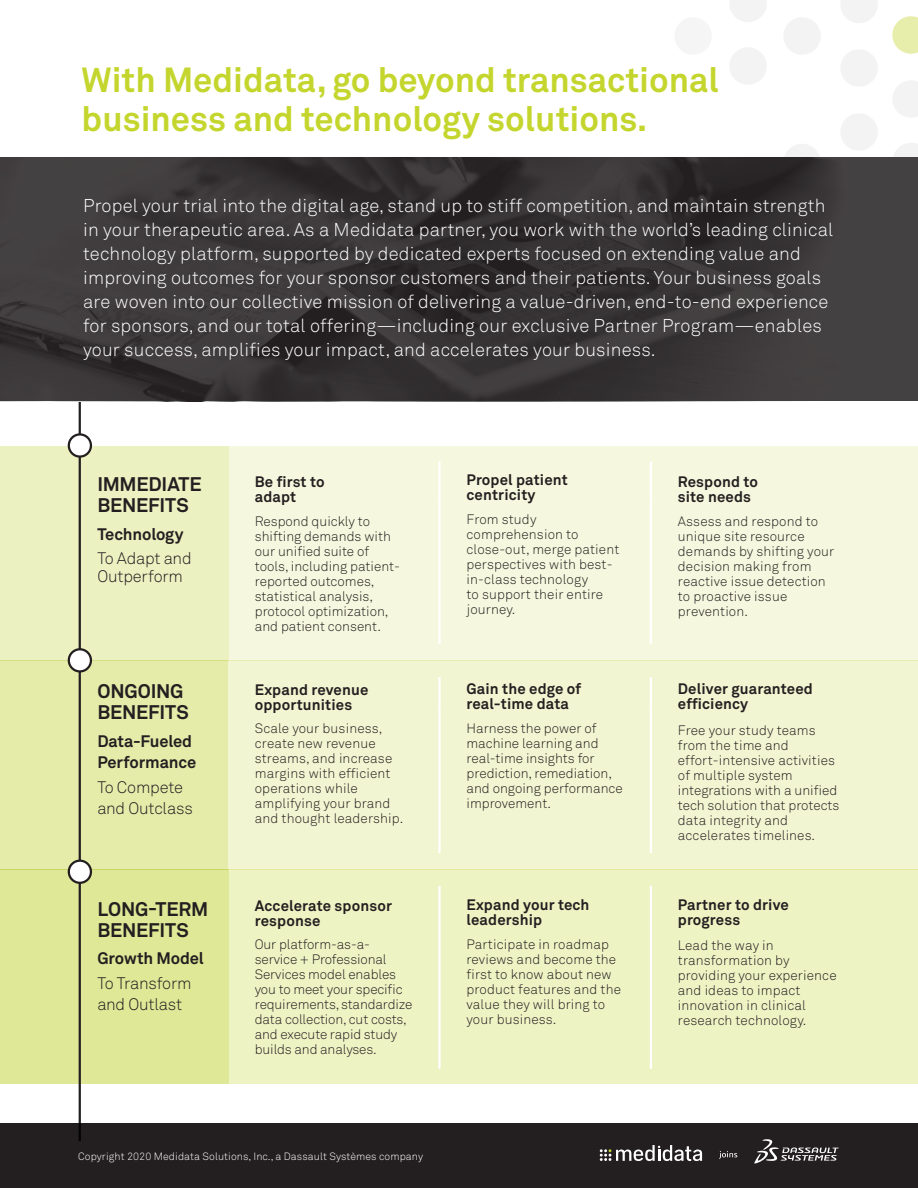
<style>
.page{position:relative;width:918px;height:1188px;background:#fff}
.page>*{position:absolute;margin:0;border:0;box-sizing:border-box;transform-origin:0 0}
.t1{font:700 34.5px/39px "Akkurat Std";color:#c4d62e}
.Footnote_Source{font:700 19.5px/21px "Akkurat Std";letter-spacing:-.01em;color:#231f20}
.Body_copy{font:300 18.3px/24px "Akkurat Std";letter-spacing:.01em;color:#fff}
.Footnote_Source-2{font:300 16.5px/21px "Akkurat Std";letter-spacing:-.015em;color:#231f20}
.Footnote_Source-3{font:700 16.5px/21px "Akkurat Std";letter-spacing:-.01em;color:#231f20}
.Table_-_Headings{font:700 15px/15px "Akkurat Std";letter-spacing:.01em;color:#231f20}
.Table_-_text{font:700 15px/15px "Akkurat Std";letter-spacing:.01em;color:#231f20}
.Table_-_text-2{font:300 13.5px/15px "Akkurat Std";letter-spacing:.005em;color:#231f20}
.t2{font:300 10.5px "Akkurat Std";letter-spacing:.01em;color:#fff}
</style>
<div class="page">
<div style="left:0;top:446px;width:918px;height:214px;background:#f5f8de"></div>
<div style="left:0;top:660px;width:918px;height:210px;background:#f2f5d1"></div>
<div style="left:0;top:870px;width:918px;height:214px;background:#eef3c4"></div>
<div style="left:0;top:660px;width:228px;height:210px;background:#e5ecaa"></div>
<div style="left:0;top:870px;width:228px;height:214px;background:#dee896"></div>
<div style="left:0;top:446px;width:228px;height:214px;background:#ecf1c1"></div>
<svg style="left:892px;top:143px;width:26px;height:15px"></svg>
<svg style="left:893px;top:81px;width:25px;height:36px"></svg>
<svg style="left:892px;top:16px;width:26px;height:38px"></svg>
<div style="left:840px;top:113px;width:38px;height:38px;background:#f3f3f4;border-radius:50%"></div>
<div style="left:840px;top:49px;width:38px;height:38px;background:#f3f3f4;border-radius:50%"></div>
<svg style="left:841px;top:0;width:36px;height:23px"></svg>
<div style="left:783px;top:144px;width:38px;height:37px;background:linear-gradient(to right,#f3f3f4,#f3f4f4);border-radius:50%"></div>
<div style="left:783px;top:17px;width:38px;height:38px;background:#f3f3f4;border-radius:50%"></div>
<div style="left:729px;top:47px;width:38px;height:38px;background:#f3f3f4;border-radius:50%"></div>
<svg style="left:730px;top:0;width:36px;height:22px"></svg>
<div style="left:674px;top:17px;width:38px;height:38px;background:#f5f5f6;border-radius:50%"></div>
<hr style="left:438px;top:677px;width:3px;height:33px;background:#fff">
<hr style="left:650px;top:677px;width:2px;height:33px;background:#fff">
<hr style="left:438px;top:710px;width:3px;height:143px;background:#fff">
<hr style="left:650px;top:710px;width:2px;height:143px;background:#fff">
<hr style="left:438px;top:502px;width:3px;height:142px;background:#fff">
<hr style="left:650px;top:502px;width:2px;height:142px;background:#fff">
<hr style="left:438px;top:886px;width:3px;height:40px;background:#fff">
<hr style="left:650px;top:886px;width:2px;height:40px;background:#fff">
<hr style="left:438px;top:926px;width:3px;height:143px;background:#fff">
<hr style="left:650px;top:926px;width:2px;height:143px;background:#fff">
<hr style="left:438px;top:461px;width:3px;height:41px;background:#fff">
<hr style="left:650px;top:461px;width:2px;height:41px;background:#fff">
<hr style="left:79px;top:400px;width:2px;height:741px;background:#231f20">
<svg style="left:69px;top:434px;width:22px;height:23px"></svg>
<div style="left:68px;top:433px;width:24px;height:25px;border:2px solid #231f20;border-radius:50%"></div>
<div style="left:69px;top:649px;width:22px;height:22px;background:#fff;border-radius:50%"></div>
<div style="left:68px;top:648px;width:24px;height:25px;border:2px solid #231f20;border-radius:50%"></div>
<div style="left:69px;top:861px;width:22px;height:22px;background:#fff;border-radius:50%"></div>
<div style="left:68px;top:860px;width:24px;height:24px;border:2px solid #231f20;border-radius:50%"></div>
<svg style="left:0;top:158px;width:918px;height:243px;background:#383536"></svg>
<div style="left:0;top:1123px;width:918px;height:65px;background:#231f20"></div>
<svg style="left:754px;top:1139px;width:85px;height:25px"></svg>
<svg style="left:600px;top:1145px;width:102px;height:16px"></svg>
<svg style="left:719px;top:1151px;width:18px;height:8px"></svg>
<p class="t1" style="left:82px;top:60px;width:639px">With Medidata, go beyond transactional business and technology solutions.</p>
<p class="Body_copy" style="left:83px;top:194px;width:752px">Propel your trial into the digital age, stand up to stiff competition, and maintain strength in your therapeutic area. As a Medidata partner, you work with the world’s leading clinical technology platform, supported by dedicated experts focused on extending value and improving outcomes for your sponsor customers and their patients. Your business goals are woven into our collective mission of delivering a value-driven, end-to-end experience for sponsors, and our total offering—including our exclusive Partner Program—enables your success, amplifies your impact, and accelerates your business.</p>
<p class="Footnote_Source" style="left:97px;top:473px;width:106px">IMMEDIATE<br>BENEFITS</p>
<p class="Footnote_Source-3" style="left:97px;top:523px;width:88px">Technology</p>
<p class="Footnote_Source-2" style="left:97px;top:550px;width:96px;line-height:18px">To Adapt and<br>Outperform</p>
<p class="Footnote_Source" style="left:97px;top:680px;width:93px">ONGOING<br>BENEFITS</p>
<p class="Footnote_Source-3" style="left:97px;top:730px;width:100px">Data-Fueled<br>Performance</p>
<p class="Footnote_Source-2" style="left:97px;top:776px;width:97px">To Compete and Outclass</p>
<p class="Footnote_Source" style="left:97px;top:898px;width:112px">LONG-TERM<br>BENEFITS</p>
<p class="Footnote_Source-3" style="left:97px;top:948px;width:108px">Growth Model</p>
<p class="Footnote_Source-2" style="left:97px;top:973px;width:96px">To Transform and Outlast</p>
<p class="Table_-_Headings" style="left:255px;top:474px;width:71px">Be first to adapt</p>
<p class="Table_-_Headings" style="left:466px;top:472px;width:103px">Propel patient centricity</p>
<p class="Table_-_Headings" style="left:678px;top:474px;width:82px">Respond to site needs</p>
<p class="Table_-_text-2" style="left:255px;top:513px;width:147px">Respond quickly to shifting demands with our unified suite of tools, including patient&shy;reported outcomes, statistical analysis, protocol optimization, and patient consent.</p>
<p class="Table_-_text-2" style="left:466px;top:512px;width:154px">From study comprehension to close-out, merge patient perspectives with best&shy;in-class technology<br>to support their entire journey.</p>
<p class="Table_-_text-2" style="left:678px;top:513px;width:158px">Assess and respond to unique site resource demands by shifting your decision making from reactive issue detection to proactive issue prevention.</p>
<p class="Table_-_Headings" style="left:255px;top:683px;width:115px">Expand revenue opportunities</p>
<p class="Table_-_Headings" style="left:466px;top:681px;width:116px">Gain the edge of real-time data</p>
<p class="Table_-_text" style="left:678px;top:681px;width:137px">Deliver guaranteed efficiency</p>
<p class="Table_-_text-2" style="left:255px;top:721px;width:129px">Scale your business, create new revenue</p>
<p class="Table_-_text-2" style="left:255px;top:751px;width:150px">streams, and increase margins with efficient operations while amplifying your brand and thought leadership.</p>
<p class="Table_-_text-2" style="left:466px;top:721px;width:158px">Harness the power of machine learning and real-time insights for prediction, remediation, and ongoing performance</p>
<p class="Table_-_text-2" style="left:466px;top:796px;width:86px">improvement.</p>
<p class="Table_-_text-2" style="left:678px;top:722px;width:163px">Free your study teams from the time and effort-intensive activities of multiple system integrations with a unified tech solution that protects data integrity and</p>
<p class="Table_-_text-2" style="left:678px;top:827px;width:139px">accelerates timelines.</p>
<p class="Table_-_Headings" style="left:255px;top:898px;width:139px">Accelerate sponsor response</p>
<p class="Table_-_Headings" style="left:466px;top:897px;width:125px">Expand your tech leadership</p>
<p class="Table_-_text" style="left:678px;top:897px;width:112px">Partner to drive progress</p>
<p class="Table_-_text-2" style="left:255px;top:937px;width:159px">Our platform-as-a&shy;service + Professional<br>Services model enables you to meet your specific requirements, standardize data collection, cut costs, and execute rapid study builds and analyses.</p>
<p class="Table_-_text-2" style="left:466px;top:937px;width:156px">Participate in roadmap reviews and become the first to know about new product features and the value they will bring to your business.</p>
<p class="Table_-_text-2" style="left:678px;top:938px;width:113px">Lead the way in transformation by</p>
<p class="Table_-_text-2" style="left:678px;top:968px;width:160px">providing your experience and ideas to impact innovation in clinical research technology.</p>
<p class="t2" style="left:78px;top:1150px;width:346px">Copyright 2020 Medidata Solutions, Inc., a Dassault Systèmes company</p>
</div>
